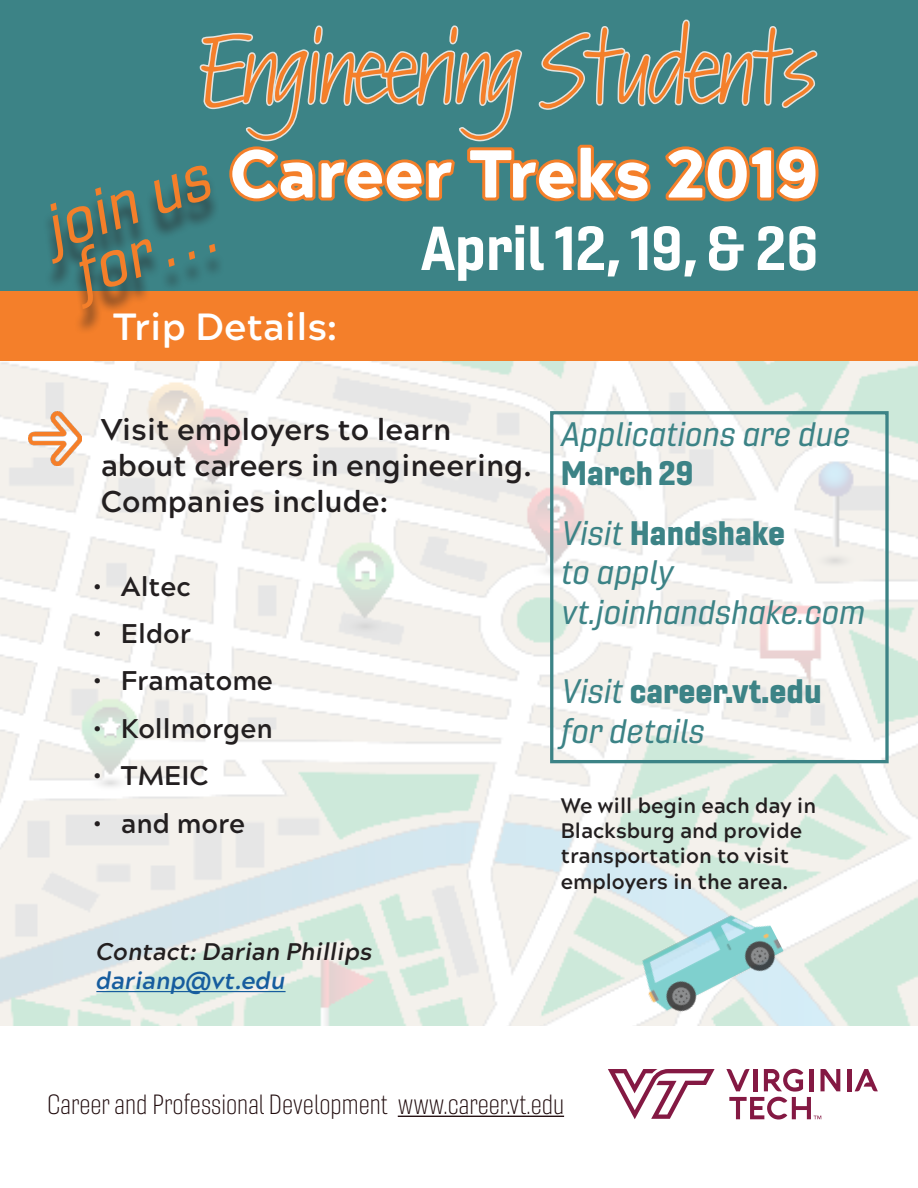
<style>
.page{position:relative;width:918px;height:1188px;background:#fff}
.page>*{position:absolute;margin:0;border:0;box-sizing:border-box;transform-origin:0 0}
.t1{font:93px "Kremlin Pro";color:#f47f2a}
.t2{font:900 67.5px "Acherus Grotesque";color:#fff}
.t3{font:62.1px "Gineso Ext Med It";color:#f47f2a}
.t4{font:60.15px "Gineso Nor Bol";color:#fff}
.t5{font:700 37.8px "Acherus Grotesque";color:#fff}
.t6{font:33px "Gineso Ext Med It";color:#3c8386}
.t7{font:33px "Gineso Nor Bla";color:#3c8386}
.t8{font:700 30px/36px "Acherus Grotesque";color:#231f20}
.t9{font:27px "Gineso Con Thi";color:#1e090b}
.t10{font:700 27px "Acherus Grotesque";color:#231f20}
.t11{font:italic 700 24px "Acherus Grotesque";color:#231f20}
.t12{font:italic 700 24px "Acherus Grotesque";color:#175d9e}
.t13{font:700 21px/25.2px "Acherus Grotesque";color:#231f20}
.s1{font-family:"Gineso Ext Med It"}
</style>
<div class="page">
<div style="left:0;top:0;width:918px;height:292px;background:#3c8386"></div>
<img style="left:0;top:361px;width:917px;height:665px">
<img style="left:628px;top:900px;width:162px;height:126px">
<svg style="left:608px;top:1069px;width:107px;height:50px"></svg>
<hr style="left:847px;top:1069px;width:4px;height:22px;background:#841943">
<svg style="left:855px;top:1069px;width:23px;height:22px"></svg>
<svg style="left:726px;top:1069px;width:114px;height:51px"></svg>
<hr style="left:398px;top:1116px;width:166px;height:1px;background:#1e090b">
<div style="left:550px;top:411px;width:339px;height:352px;border:3px solid #3c8386"></div>
<hr style="left:96px;top:991px;width:190px;height:1px;background:#175d9e">
<img style="left:28px;top:412px;width:53px;height:54px">
<div style="left:0;top:292px;width:918px;height:69px;background:#f47f2a"></div>
<svg style="left:199px;top:19px;width:620px;height:183px"></svg>
<div style="left:42px;top:174px;width:184px;height:161px;background:#231f20;opacity:.75"></div>
<p class="t1" style="left:200px;top:3px;width:616px">Engineering Students</p>
<p class="t3" style="left:36px;top:194px;width:172px;rotate:-19deg">join us</p>
<p class="t3" style="left:65px;top:239px;width:146px;rotate:-19deg">for . . .</p>
<p class="t2" style="left:230px;top:115px;width:590px">Career Treks 2019</p>
<p class="t4" style="left:421px;top:210px;width:399px">April 12, 19, &amp; 26</p>
<p class="t5" style="left:113px;top:294px;width:226px">Trip Details:</p>
<p class="t8" style="left:101px;top:410px;width:433px">Visit employers to learn about careers in engineering.<br>Companies include:</p>
<p class="t10" style="left:94px;top:563px;width:98px">• Altec</p>
<p class="t10" style="left:94px;top:611px;width:99px">• Eldor</p>
<p class="t10" style="left:94px;top:658px;width:180px">• Framatome</p>
<p class="t10" style="left:94px;top:705px;width:180px">• Kollmorgen</p>
<p class="t10" style="left:94px;top:753px;width:116px">• TMEIC</p>
<p class="t10" style="left:94px;top:800px;width:153px">• and more</p>
<p class="t11" style="left:96px;top:931px;width:277px">Contact: Darian Phillips</p>
<p class="t12" style="left:96px;top:960px;width:191px">darianp@vt.edu</p>
<p class="t6" style="left:561px;top:414px;width:291px">Applications are due</p>
<p class="t7" style="left:561px;top:452px;width:134px">March 29</p>
<p class="t7" style="left:561px;top:511px;width:226px"><span class="s1">Visit</span> Handshake</p>
<p class="t6" style="left:561px;top:552px;width:114px">to apply</p>
<p class="t6" style="left:561px;top:592px;width:306px">vt.joinhandshake.com</p>
<p class="t7" style="left:561px;top:669px;width:262px"><span class="s1">Visit</span> career.vt.edu</p>
<p class="t6" style="left:561px;top:711px;width:145px">for details</p>
<p class="t13" style="left:561px;top:792px;width:257px">We will begin each day in<br>Blacksburg and provide transportation to visit employers in the area.</p>
<p class="t9" style="left:47px;top:1088px;width:519px">Career and Professional Development www.career.vt.edu</p>
</div>
